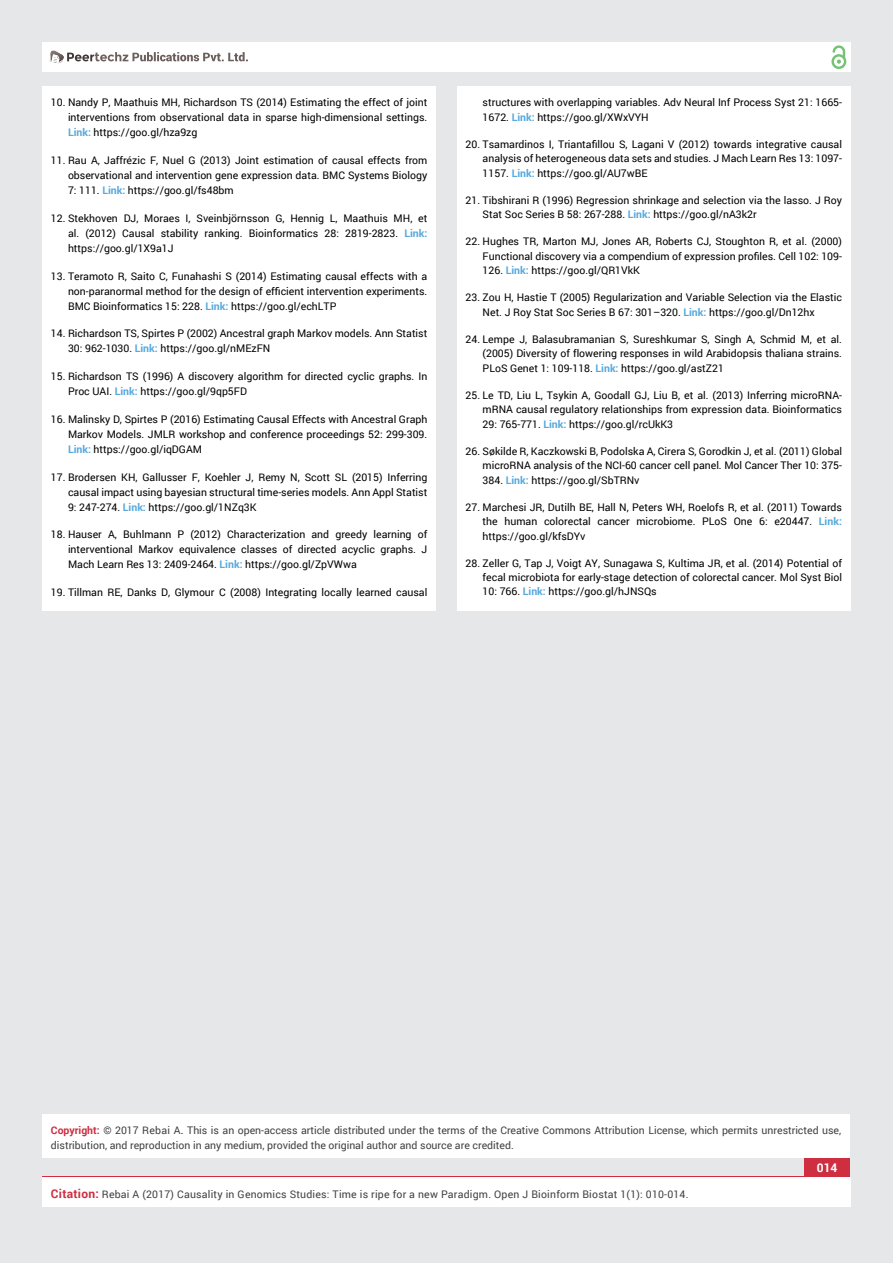
<style>
.page{position:relative;width:893px;height:1263px;background:#e6e7e8}
.page>*{position:absolute;margin:0;border:0;box-sizing:border-box;transform-origin:0 0}
.t1{font:700 12px "Roboto";color:#fff}
.t2{font:10.5px/14.4px "Roboto";color:#000;text-align:justify}
.t3{font:10.5px/15px "Roboto";color:#414042}
.t4{font:10.5px "Roboto";letter-spacing:.02em;color:#414042}
.s1{font-weight:700;color:#56a8dd}
.s2{font-weight:700;color:#cf2e41}
.s3{color:#0e0e0e}
.s4{font-weight:700;font-size:12px;color:#cf2e41}
</style>
<div class="page">
<div style="left:42px;top:43px;width:808px;height:29px;background:#fff"></div>
<div style="left:831px;top:54px;width:15px;height:15px;border:2px solid #74c273;border-radius:50%"></div>
<svg style="left:831px;top:45px;width:15px;height:19px"></svg>
<div style="left:804px;top:1156px;width:46px;height:43px;background:#cf2e41"></div>
<svg style="left:49px;top:50px;width:199px;height:14px"></svg>
<div style="left:42px;top:1177px;width:809px;height:30px;background:#fff"></div>
<div style="left:42px;top:1115px;width:808px;height:43px;background:#fff"></div>
<div style="left:42px;top:87px;width:394px;height:524px;background:#fff"></div>
<div style="left:457px;top:87px;width:393px;height:524px;background:#fff"></div>
<p class="t2" style="left:68px;top:95px;width:361px;line-height:15px;text-indent:-17px">10. Nandy P, Maathuis MH, Richardson TS (2014) Estimating the effect of joint interventions from observational data in sparse high-dimensional settings.<br><span class="s1">Link:</span> https://goo.gl/hza9zg</p>
<p class="t2" style="left:68px;top:152px;width:361px;line-height:15px;text-indent:-17px">11. Rau A, Jaffrézic F, Nuel G (2013) Joint estimation of causal effects from observational and intervention gene expression data. BMC Systems Biology 7: 111. <span class="s1">Link:</span> https://goo.gl/fs48bm</p>
<p class="t2" style="left:68px;top:210px;width:361px;line-height:15px;text-indent:-17px">12. Stekhoven DJ, Moraes I, Sveinbjörnsson G, Hennig L, Maathuis MH, et al. (2012) Causal stability ranking. Bioinformatics 28: 2819-2823. <span class="s1">Link: </span>https://goo.gl/1X9a1J</p>
<p class="t2" style="left:68px;top:268px;width:361px;line-height:15px;text-indent:-17px">13. Teramoto R, Saito C, Funahashi S (2014) Estimating causal effects with a non-paranormal method for the design of efficient intervention experiments.<br>BMC Bioinformatics 15: 228. <span class="s1">Link:</span> https://goo.gl/echLTP</p>
<p class="t2" style="left:68px;top:326px;width:361px;line-height:15px;text-indent:-17px">14. Richardson TS, Spirtes P (2002) Ancestral graph Markov models. Ann Statist<br>30: 962-1030. <span class="s1">Link:</span> https://goo.gl/nMEzFN</p>
<p class="t2" style="left:68px;top:368px;width:361px;line-height:15px;text-indent:-17px">15. Richardson TS (1996) A discovery algorithm for directed cyclic graphs. In<br>Proc UAI. <span class="s1">Link:</span> https://goo.gl/9qp5FD</p>
<p class="t2" style="left:68px;top:411px;width:361px;line-height:15px;text-indent:-17px">16. Malinsky D, Spirtes P (2016) Estimating Causal Effects with Ancestral Graph Markov Models. JMLR workshop and conference proceedings 52: 299-309.<br><span class="s1">Link:</span> https://goo.gl/iqDGAM</p>
<p class="t2" style="left:68px;top:469px;width:361px;line-height:15px;text-indent:-17px">17. Brodersen KH, Gallusser F, Koehler J, Remy N, Scott SL (2015) Inferring causal impact using bayesian structural time-series models. Ann Appl Statist 9: 247-274. <span class="s1">Link:</span> https://goo.gl/1NZq3K</p>
<p class="t2" style="left:68px;top:527px;width:361px;line-height:15px;text-indent:-17px">18. Hauser A, Buhlmann P (2012) Characterization and greedy learning of interventional Markov equivalence classes of directed acyclic graphs. J Mach Learn Res 13: 2409-2464. <span class="s1">Link:</span> https://goo.gl/ZpVWwa</p>
<p class="t2" style="left:51px;top:585px;width:378px">19. Tillman RE, Danks D, Glymour C (2008) Integrating locally learned causal</p>
<p class="t2" style="left:483px;top:95px;width:361px">structures with overlapping variables. Adv Neural Inf Process Syst 21: 1665-<br>1672. <span class="s1">Link:</span> https://goo.gl/XWxVYH</p>
<p class="t2" style="left:483px;top:137px;width:361px;text-indent:-17px">20. Tsamardinos I, Triantafillou S, Lagani V (2012) towards integrative causal analysis of heterogeneous data sets and studies. J Mach Learn Res 13: 1097- 1157. <span class="s1">Link:</span> https://goo.gl/AU7wBE</p>
<p class="t2" style="left:483px;top:192px;width:361px;text-indent:-17px">21. Tibshirani R (1996) Regression shrinkage and selection via the lasso. J Roy<br>Stat Soc Series B 58: 267-288. <span class="s1">Link:</span> https://goo.gl/nA3k2r</p>
<p class="t2" style="left:483px;top:234px;width:361px;text-indent:-17px">22. Hughes TR, Marton MJ, Jones AR, Roberts CJ, Stoughton R, et al. (2000)<br>Functional discovery via a compendium of expression profiles. Cell 102: 109- 126. <span class="s1">Link:</span> https://goo.gl/QR1VkK</p>
<p class="t2" style="left:483px;top:290px;width:361px;text-indent:-17px">23. Zou H, Hastie T (2005) Regularization and Variable Selection via the Elastic<br>Net. J Roy Stat Soc Series B 67: 301–320. <span class="s1">Link:</span> https://goo.gl/Dn12hx</p>
<p class="t2" style="left:483px;top:332px;width:361px;text-indent:-17px">24. Lempe J, Balasubramanian S, Sureshkumar S, Singh A, Schmid M, et al. (2005) Diversity of flowering responses in wild Arabidopsis thaliana strains.<br>PLoS Genet 1: 109-118. <span class="s1">Link:</span> https://goo.gl/astZ21</p>
<p class="t2" style="left:483px;top:388px;width:361px;text-indent:-17px">25. Le TD, Liu L, Tsykin A, Goodall GJ, Liu B, et al. (2013) Inferring microRNA&shy;mRNA causal regulatory relationships from expression data. Bioinformatics 29: 765-771. <span class="s1">Link:</span> https://goo.gl/rcUkK3</p>
<p class="t2" style="left:483px;top:443px;width:361px;text-indent:-17px">26. Søkilde R, Kaczkowski B, Podolska A, Cirera S, Gorodkin J, et al. (2011) Global microRNA analysis of the NCI-60 cancer cell panel. Mol Cancer Ther 10: 375- 384. <span class="s1">Link:</span> https://goo.gl/SbTRNv</p>
<p class="t2" style="left:483px;top:499px;width:361px;text-indent:-17px">27. Marchesi JR, Dutilh BE, Hall N, Peters WH, Roelofs R, et al. (2011) Towards the human colorectal cancer microbiome. PLoS One 6: e20447. <span class="s1">Link: </span>https://goo.gl/kfsDYv</p>
<p class="t2" style="left:483px;top:555px;width:361px;text-indent:-17px">28. Zeller G, Tap J, Voigt AY, Sunagawa S, Kultima JR, et al. (2014) Potential of fecal microbiota for early-stage detection of colorectal cancer. Mol Syst Biol 10: 766. <span class="s1">Link:</span> https://goo.gl/hJNSQs</p>
<p class="t3" style="left:51px;top:1123px;width:792px"><span class="s2">Copyright:</span> © 2017 Rebai A<span class="s3">.</span> This is an open-access article distributed under the terms of the Creative Commons Attribution License, which permits unrestricted use, distribution, and reproduction in any medium, provided the original author and source are credited.</p>
<p class="t4" style="left:51px;top:1187px;width:639px"><span class="s4">Citation:</span> Rebai A (2017) Causality in Genomics Studies: Time is ripe for a new Paradigm. Open J Bioinform Biostat 1(1): 010-014.</p>
<p class="t1" style="left:817px;top:1159px;width:22px">014</p>
</div>
